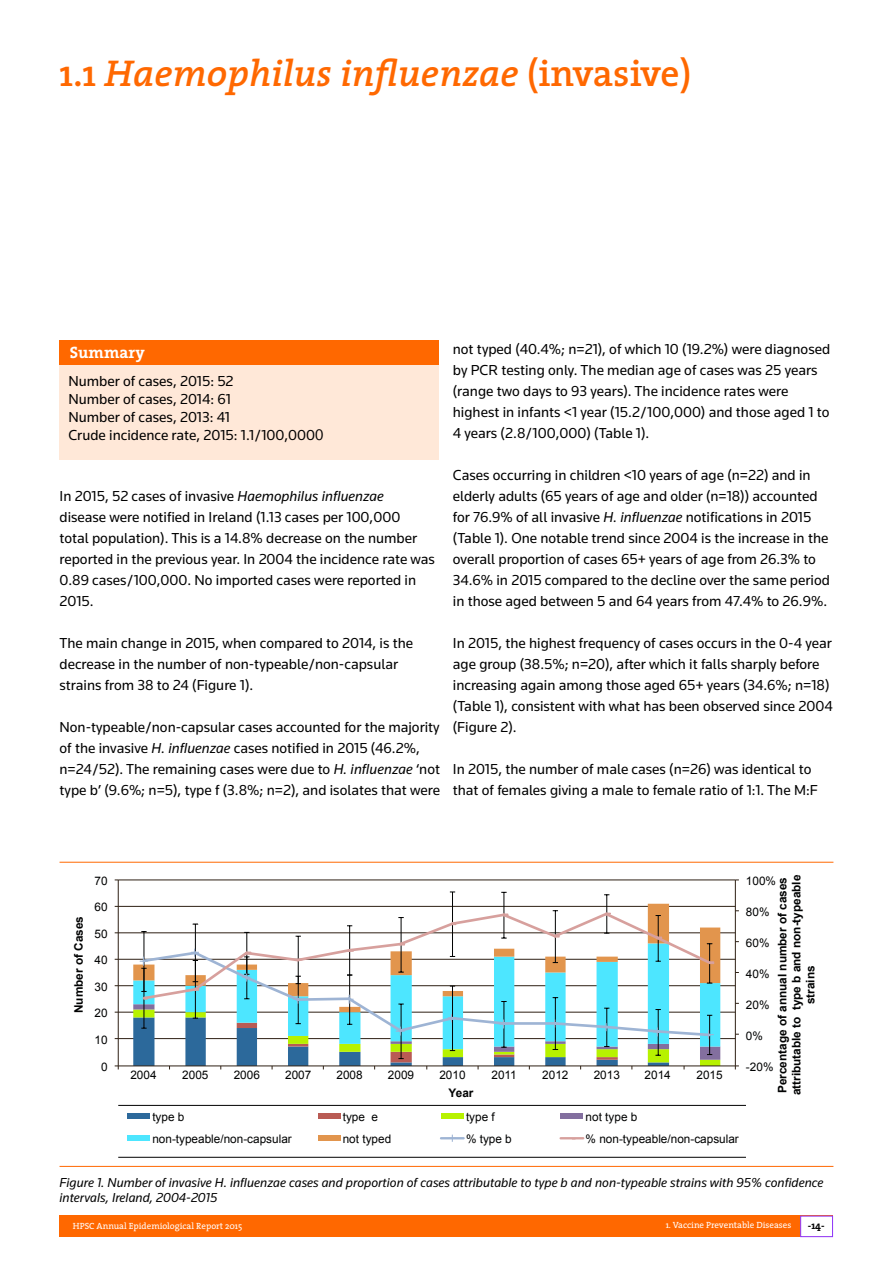
<style>
.page{position:relative;width:893px;height:1263px;background:#fff}
.page>*{position:absolute;margin:0;border:0;box-sizing:border-box;transform-origin:0 0}
.t1{font:italic 600 37.5px "The Serif";color:#ff6800}
.t2{font:700 16.5px "The Serif";color:#fff}
.t3{font:15px/21px "Knowledge";color:#000}
.t4{font:italic 13.5px/14.9px "Knowledge";color:#000}
.t5{font:11.85px "Arial";color:#010202}
.t6{font:700 11.85px/14.1px "Arial";color:#010202;text-align:center}
.t7{font:700 10.5px "The Serif";color:#000}
.t8{font:9px "The Serif";color:#fff}
.s1{font-style:normal}
.s2{font-family:"Avenir"}
.s3{font-style:italic}
</style>
<div class="page">
<div style="left:59px;top:364px;width:380px;height:95px;background:#ffe8d8"></div>
<div style="left:60px;top:340px;width:379px;height:25px;background:#ff6800"></div>
<div style="left:60px;top:1216px;width:773px;height:21px;background:#ff6800"></div>
<div style="left:800px;top:1216px;width:33px;height:21px;background:#fff;border:1px solid #8d36ff"></div>
<hr style="left:60px;top:862px;width:773px;height:1px;background:#ff6800">
<hr style="left:60px;top:1166px;width:773px;height:1px;background:#ff6800">
<hr style="left:118px;top:1105px;width:628px;height:1px;background:#000">
<hr style="left:118px;top:1157px;width:628px;height:1px;background:#000">
<hr style="left:118px;top:1038px;width:617px;height:1px;background:#2e2014">
<hr style="left:118px;top:1012px;width:617px;height:1px;background:#2e2014">
<hr style="left:118px;top:985px;width:617px;height:1px;background:#2e2014">
<hr style="left:118px;top:959px;width:617px;height:1px;background:#2e2014">
<hr style="left:118px;top:932px;width:617px;height:1px;background:#2e2014">
<hr style="left:118px;top:906px;width:617px;height:1px;background:#2e2014">
<hr style="left:118px;top:879px;width:617px;height:1px;background:#2e2014">
<svg style="left:133px;top:904px;width:587px;height:6px"></svg>
<hr style="left:735px;top:880px;width:1px;height:186px;background:#2e2014">
<hr style="left:118px;top:880px;width:1px;height:186px;background:#2e2014">
<hr style="left:118px;top:1065px;width:617px;height:1px;background:#2e2014">
<svg style="left:115px;top:1065px;width:4px;height:4px"></svg>
<hr style="left:452px;top:892px;width:1px;height:64px;background:#010202">
<hr style="left:503px;top:892px;width:1px;height:46px;background:#010202">
<hr style="left:606px;top:895px;width:1px;height:38px;background:#010202">
<svg style="left:133px;top:910px;width:587px;height:159px"></svg>
<div style="left:127px;top:1112px;width:23px;height:6px;background:#2c699b"></div>
<div style="left:318px;top:1112px;width:22px;height:6px;background:#b95b54"></div>
<div style="left:441px;top:1112px;width:23px;height:6px;background:#b7f200"></div>
<div style="left:561px;top:1112px;width:22px;height:6px;background:#836f9f"></div>
<div style="left:127px;top:1135px;width:23px;height:6px;background:#4de6ff"></div>
<div style="left:318px;top:1135px;width:22px;height:6px;background:#e2954d"></div>
<hr style="left:441px;top:1137px;width:23px;height:2px;background:#9eb4d4">
<svg style="left:449px;top:1135px;width:7px;height:7px"></svg>
<hr style="left:561px;top:1137px;width:22px;height:2px;background:#d7a09d">
<h1 class="t1" style="left:60px;top:42px;width:633px"><span class="s1">1.1</span> Haemophilus influenzae <span class="s1">(invasive)</span></h1>
<p class="t2" style="left:70px;top:338px;width:76px">Summary</p>
<p class="t3" style="left:68px;top:372px;width:257px;line-height:18px">Number of cases, 2015: 52<br>Number of cases, 2014: 61<br>Number of cases, 2013: 41<br>Crude incidence rate, 2015: 1.1/100,000<span class="s2">0</span></p>
<p class="t3" style="left:60px;top:485px;width:377px">In 2015, 52 cases of invasive <span class="s3">Haemophilus influenzae<br></span>disease were notified in Ireland (1.13 cases per 100,000<br>total population). This is a 14.8% decrease on the number reported in the previous year. In 2004 the incidence rate was 0.89 cases/100,000. No imported cases were reported in 2015.</p>
<p class="t3" style="left:60px;top:632px;width:355px">The main change in 2015, when compared to 2014, is the decrease in the number of non-typeable/non-capsular strains from 38 to 24 (Figure 1).</p>
<p class="t3" style="left:60px;top:716px;width:382px">Non-typeable/non-capsular cases accounted for the majority of the invasive <span class="s3">H. influenzae</span> cases notified in 2015 (46.2%, n=24/52). The remaining cases were due to <span class="s3">H. influenzae</span> ‘not type b’ (9.6%; n=5), type f (3.8%; n=2), and isolates that were</p>
<p class="t3" style="left:453px;top:338px;width:379px">not typed (40.4%; n=21), of which 10 (19.2%) were diagnosed by PCR testing only. The median age of cases was 25 years (range two days to 93 years). The incidence rates were highest in infants &lt;1 year (15.2/100,000) and those aged 1 to 4 years (2.8/100,000) (Table 1).</p>
<p class="t3" style="left:453px;top:464px;width:379px">Cases occurring in children &lt;10 years of age (n=22) and in elderly adults (65 years of age and older (n=18)) accounted for 76.9% of all invasive <span class="s3">H. influenzae</span> notifications in 2015 (Table 1). One notable trend since 2004 is the increase in the overall proportion of cases 65+ years of age from 26.3% to 34.6% in 2015 compared to the decline over the same period in those aged between 5 and 64 years from 47.4% to 26.9%.</p>
<p class="t3" style="left:453px;top:632px;width:381px">In 2015, the highest frequency of cases occurs in the 0-4 year age group (38.5%; n=20), after which it falls sharply before increasing again among those aged 65+ years (34.6%; n=18) (Table 1), consistent with what has been observed since 2004 (Figure 2).</p>
<p class="t3" style="left:453px;top:758px;width:366px">In 2015, the number of male cases (n=26) was identical to that of females giving a male to female ratio of 1:1. The M:F</p>
<p class="t6" style="left:72px;top:1013px;width:98px;rotate:-90deg">Number of Cases</p>
<p class="t5" style="left:94px;top:873px;width:15px">70</p>
<p class="t5" style="left:94px;top:899px;width:15px">60</p>
<p class="t5" style="left:94px;top:926px;width:15px">50</p>
<p class="t5" style="left:94px;top:952px;width:15px">40</p>
<p class="t5" style="left:94px;top:979px;width:15px">30</p>
<p class="t5" style="left:94px;top:1005px;width:15px">20</p>
<p class="t5" style="left:94px;top:1032px;width:15px">10</p>
<p class="t5" style="left:101px;top:1059px;width:8px">0</p>
<p class="t5" style="left:130px;top:1067px;width:28px">2004</p>
<p class="t5" style="left:182px;top:1067px;width:28px">2005</p>
<p class="t5" style="left:234px;top:1067px;width:28px">2006</p>
<p class="t5" style="left:285px;top:1067px;width:28px">2007</p>
<p class="t5" style="left:337px;top:1067px;width:28px">2008</p>
<p class="t5" style="left:388px;top:1067px;width:28px">2009</p>
<p class="t5" style="left:439px;top:1067px;width:28px">2010</p>
<p class="t5" style="left:491px;top:1067px;width:27px">2011</p>
<p class="t5" style="left:542px;top:1067px;width:28px">2012</p>
<p class="t5" style="left:594px;top:1067px;width:28px">2013</p>
<p class="t5" style="left:645px;top:1067px;width:28px">2014</p>
<p class="t5" style="left:696px;top:1067px;width:28px">2015</p>
<p class="t6" style="left:449px;top:1086px;width:26px">Year</p>
<p class="t6" style="left:775px;top:1095px;width:222px;rotate:-90deg">Percentage of annual number of cases attributable to type b and non-typeable strains</p>
<p class="t5" style="left:746px;top:873px;width:32px">100%</p>
<p class="t5" style="left:746px;top:904px;width:25px">80%</p>
<p class="t5" style="left:746px;top:935px;width:25px">60%</p>
<p class="t5" style="left:746px;top:966px;width:25px">40%</p>
<p class="t5" style="left:746px;top:997px;width:25px">20%</p>
<p class="t5" style="left:746px;top:1028px;width:19px">0%</p>
<p class="t5" style="left:746px;top:1059px;width:29px">-20%</p>
<p class="t5" style="left:152px;top:1109px;width:34px">type b</p>
<p class="t5" style="left:343px;top:1109px;width:37px">type e</p>
<p class="t5" style="left:466px;top:1109px;width:30px">type f</p>
<p class="t5" style="left:586px;top:1109px;width:53px">not type b</p>
<p class="t5" style="left:152px;top:1131px;width:141px">non-typeable/non-capsular</p>
<p class="t5" style="left:343px;top:1131px;width:50px">not typed</p>
<p class="t5" style="left:466px;top:1131px;width:47px">% type b</p>
<p class="t5" style="left:586px;top:1131px;width:155px">% non-typeable/non-capsular</p>
<p class="t4" style="left:60px;top:1175px;width:765px">Figure 1. Number of invasive H. influenzae cases and proportion of cases attributable to type b and non-typeable strains with 95% confidence intervals, Ireland, 2004-2015</p>
<p class="t8" style="left:73px;top:1218px;width:171px">HPSC Annual Epidemiological Report 2015</p>
<p class="t8" style="left:666px;top:1218px;width:127px">1. Vaccine Preventable Diseases</p>
<p class="t7" style="left:808px;top:1217px;width:18px">-14-</p>
</div>
